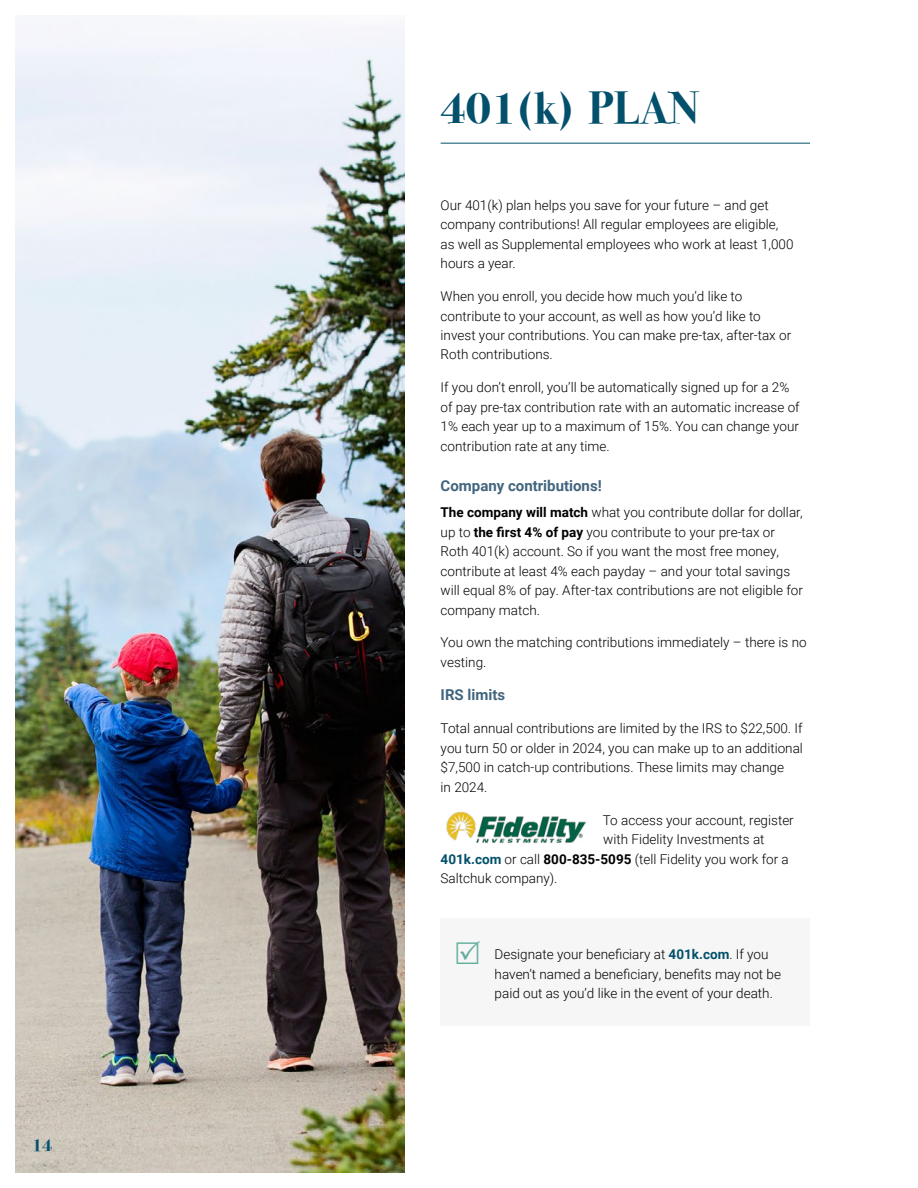
<style>
.page{position:relative;width:918px;height:1188px;background:#fff}
.page>*{position:absolute;margin:0;border:0;box-sizing:border-box;transform-origin:0 0}
.t1{font:700 45px "Bodoni Svty Two ITCTT";color:#02506b}
.t2{font:700 18px "Bodoni Svty Two ITCTT";color:#02506b}
.t3{font:700 15px "Roboto";color:#42657e}
.t4{font:300 13.5px/19.5px "Roboto";color:#000}
.s1{font-weight:700}
.s2{font-weight:700;color:#02506b}
</style>
<div class="page">
<hr style="left:441px;top:143px;width:369px;height:1px;background:#02506b">
<img style="left:446px;top:811px;width:140px;height:33px">
<div style="left:441px;top:918px;width:369px;height:107px;background:#f6f6f6"></div>
<img style="left:15px;top:28px;width:389px;height:1145px">
<h2 class="t2" style="left:32px;top:1130px;width:22px">14</h2>
<h1 class="t1" style="left:441px;top:70px;width:260px">401(k) PLAN</h1>
<p class="t4" style="left:441px;top:194px;width:354px">Our 401(k) plan helps you save for your future – and get company contributions! All regular employees are eligible, as well as Supplemental employees who work at least 1,000 hours a year.</p>
<p class="t4" style="left:441px;top:286px;width:352px">When you enroll, you decide how much you’d like to contribute to your account, as well as how you’d like to invest your contributions. You can make pre-tax, after-tax or Roth contributions.</p>
<p class="t4" style="left:441px;top:377px;width:361px">If you don’t enroll, you’ll be automatically signed up for a 2% of pay pre-tax contribution rate with an automatic increase of 1% each year up to a maximum of 15%. You can change your contribution rate at any time.</p>
<p class="t3" style="left:441px;top:475px;width:163px">Company contributions!</p>
<p class="t4" style="left:441px;top:502px;width:364px"><span class="s1">The company will match</span> what you contribute dollar for dollar, up to <span class="s1">the first 4% of pay</span> you contribute to your pre-tax or Roth 401(k) account. So if you want the most free money, contribute at least 4% each payday – and your total savings will equal 8% of pay. After-tax contributions are not eligible for company match.</p>
<p class="t4" style="left:441px;top:632px;width:368px">You own the matching contributions immediately – there is no vesting.</p>
<p class="t3" style="left:441px;top:684px;width:66px">IRS limits</p>
<p class="t4" style="left:441px;top:718px;width:364px">Total annual contributions are limited by the IRS to $22,500. If you turn 50 or older in 2024, you can make up to an additional $7,500 in catch-up contributions. These limits may change<br>in 2024.</p>
<p class="t4" style="left:603px;top:809px;width:192px">To access your account, register</p>
<p class="t4" style="left:603px;top:829px;width:163px">with Fidelity Investments at</p>
<p class="t4" style="left:441px;top:848px;width:350px"><span class="s2">401k.com</span> or call <span class="s1">800-835-5095</span> (tell Fidelity you work for a</p>
<p class="t4" style="left:441px;top:868px;width:118px">Saltchuk company).</p>
<p class="t4" style="left:495px;top:944px;width:288px">Designate your beneficiary at <span class="s2">401k.com</span>. If you haven’t named a beneficiary, benefits may not be paid out as you’d like in the event of your death.</p>
</div>
